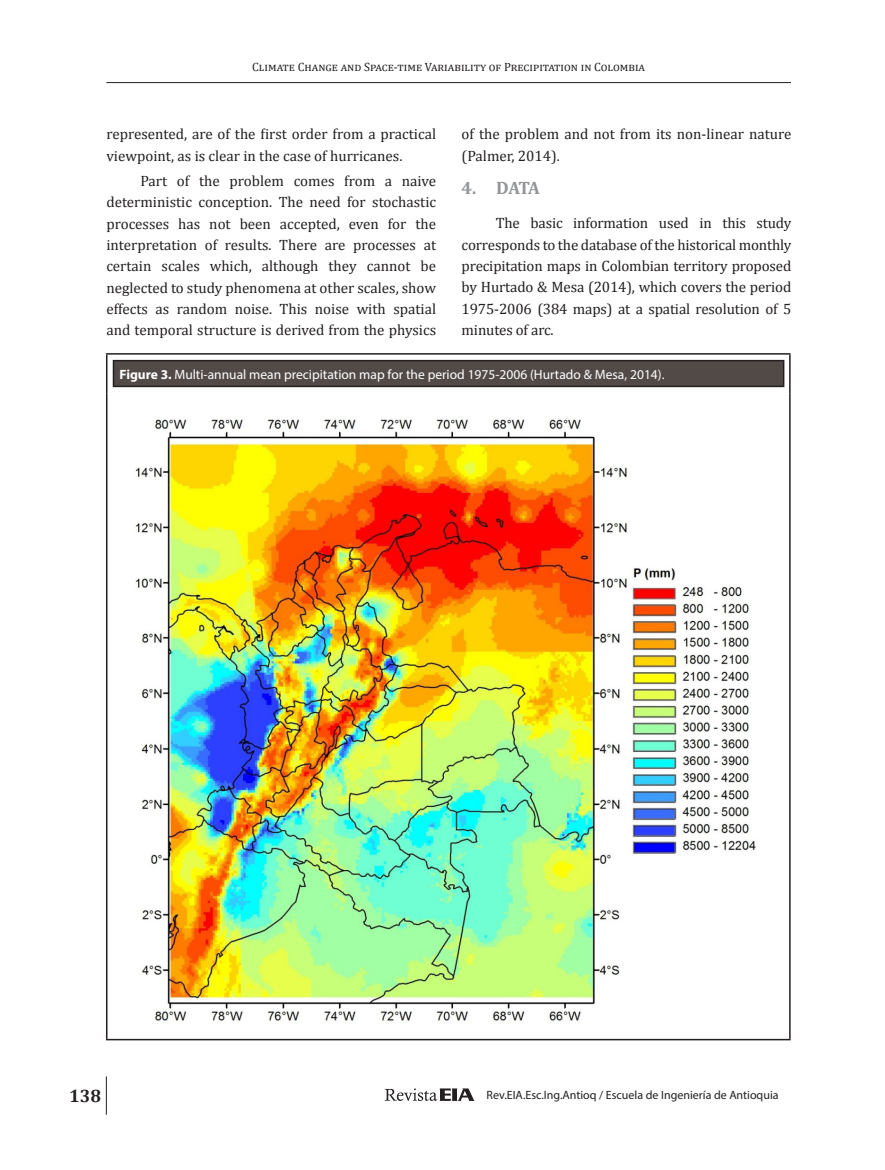
<style>
.page{position:relative;width:885px;height:1170px;background:#fff}
.page>*{position:absolute;margin:0;border:0;box-sizing:border-box;transform-origin:0 0}
.Título_sección{font:700 18px "Cambria";color:#939598}
.t1{font:700 18px "Cambria";color:#231f20}
.Cuerpo_de_texto{font:15px/21.3px "Cambria";color:#231f20}
.Descripción_imagen{font:13.5px "Myriad Pro";color:#fff}
.t2{font:12px "Cambria";color:#231f20}
.t3{font:12px "Myriad Pro";color:#231f20}
.s1{font-weight:700}
</style>
<div class="page">
<svg style="left:384px;top:1088px;width:90px;height:12px"></svg>
<hr style="left:106px;top:82px;width:684px;height:1px;background:#231f20">
<hr style="left:106px;top:1076px;width:1px;height:38px;background:#231f20">
<hr style="left:106px;top:353px;width:684px;height:1px;background:#231f20">
<hr style="left:106px;top:354px;width:1px;height:39px;background:#231f20">
<hr style="left:789px;top:354px;width:1px;height:39px;background:#231f20">
<hr style="left:106px;top:393px;width:1px;height:645px;background:#231f20">
<hr style="left:789px;top:393px;width:1px;height:645px;background:#231f20">
<hr style="left:106px;top:1038px;width:684px;height:2px;background:#231f20">
<div style="left:113px;top:360px;width:670px;height:26px;background:#524a47"></div>
<hr style="left:113px;top:360px;width:671px;height:1px;background:#231f20">
<svg style="left:113px;top:361px;width:1px;height:24px"></svg>
<hr style="left:782px;top:361px;width:2px;height:24px;background:#231f20">
<hr style="left:113px;top:385px;width:671px;height:2px;background:#231f20">
<img style="left:135px;top:419px;width:621px;height:603px">
<p class="t2" style="left:252px;top:59px;width:394px">Climate Change and Space-time Variability of Precipitation in Colombia</p>
<p class="Cuerpo_de_texto" style="left:106px;top:123px;width:331px">represented, are of the first order from a practical viewpoint, as is clear in the case of hurricanes.</p>
<p class="Cuerpo_de_texto" style="left:106px;top:170px;width:331px;text-align:justify;text-indent:34px">Part of the problem comes from a naive deterministic conception. The need for stochastic processes has not been accepted, even for the interpretation of results. There are processes at certain scales which, although they cannot be neglected to study phenomena at other scales, show effects as random noise. This noise with spatial and temporal structure is derived from the physics</p>
<p class="Cuerpo_de_texto" style="left:461px;top:123px;width:331px">of the problem and not from its non-linear nature (Palmer, 2014).</p>
<p class="Título_sección" style="left:461px;top:175px;width:80px">4. DATA</p>
<p class="Cuerpo_de_texto" style="left:461px;top:212px;width:331px;text-align:justify;text-indent:34px">The basic information used in this study corresponds to the database of the historical monthly precipitation maps in Colombian territory proposed by Hurtado &amp; Mesa (2014), which covers the period 1975-2006 (384 maps) at a spatial resolution of 5 minutes of arc.</p>
<p class="Descripción_imagen" style="left:119px;top:366px;width:546px"><span class="s1">Figure 3.</span> Multi-annual mean precipitation map for the period 1975-2006 (Hurtado &amp; Mesa, 2014).</p>
<p class="t1" style="left:69px;top:1082px;width:33px">138</p>
<p class="t3" style="left:486px;top:1087px;width:293px">Rev.EIA.Esc.Ing.Antioq / Escuela de Ingeniería de Antioquia</p>
</div>
